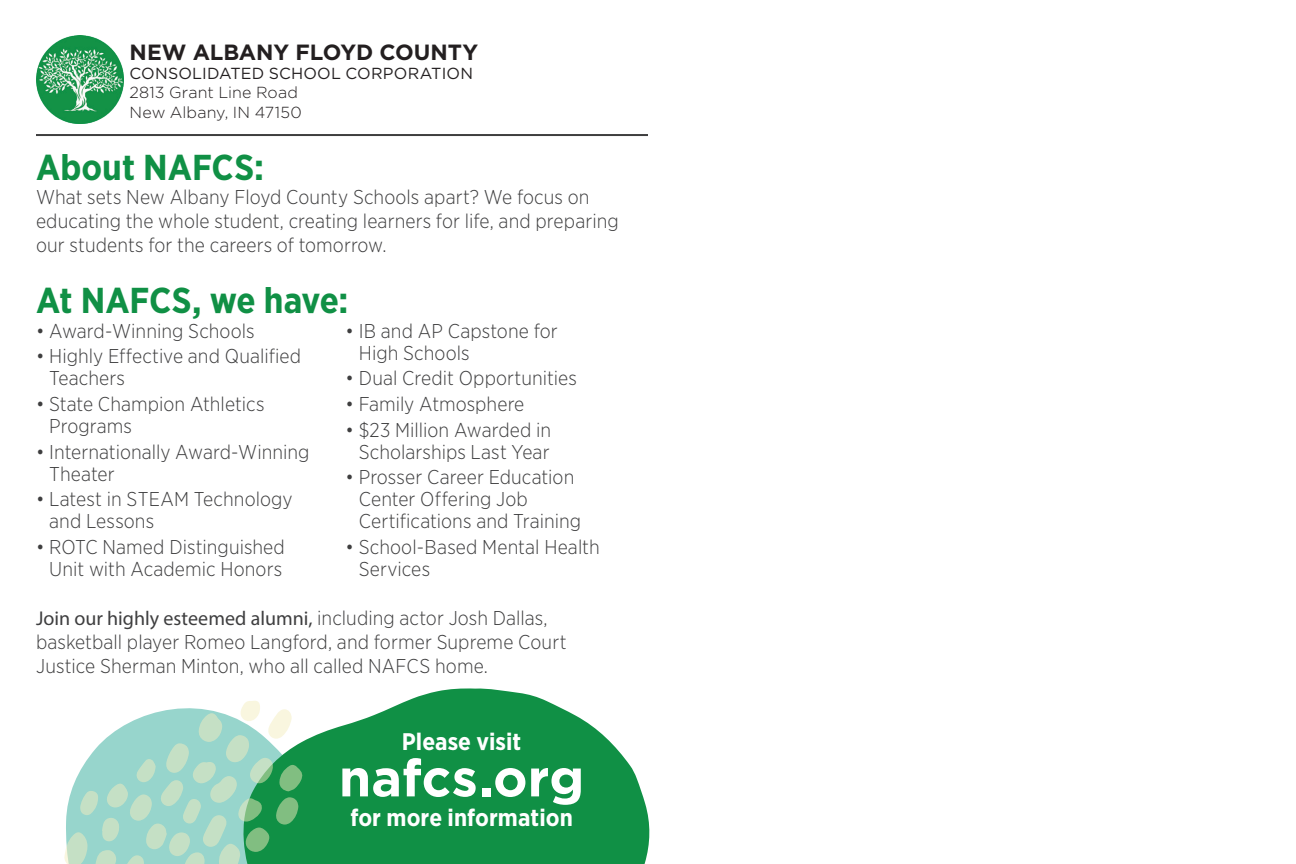
<style>
.page{position:relative;width:1296px;height:864px;background:#fff}
.page>*{position:absolute;margin:0;border:0;box-sizing:border-box;transform-origin:0 0}
.t1{font:700 52px "Gotham";color:#fff}
.t2{font:700 36px "Gotham Narrow";color:#109045}
.t3{font:700 24px "Gotham Narrow";color:#fff}
.t4{font:700 22px "Gotham";letter-spacing:-.005em;color:#231f20}
.t5{font:300 20px/22px "Gotham Narrow";letter-spacing:.005em;color:#3e3e3f}
.t6{font:300 16px "Gotham";letter-spacing:.01em;color:#231f20}
.t7{font:16px "Gotham";letter-spacing:.015em;color:#231f20}
.s1{font-family:"Myriad Pro";font-weight:400}
</style>
<div class="page">
<hr style="left:36px;top:134px;width:612px;height:2px;background:#3e3e3f">
<img style="left:36px;top:36px;width:88px;height:88px">
<svg style="left:304px;top:688px;width:346px;height:176px;fill:#109045"></svg>
<svg style="left:64px;top:701px;width:240px;height:163px"></svg>
<p class="t4" style="left:130px;top:38px;width:350px">NEW ALBANY FLOYD COUNTY</p>
<p class="t7" style="left:130px;top:63px;width:345px">CONSOLIDATED SCHOOL CORPORATION</p>
<p class="t6" style="left:130px;top:83px;width:170px">2813 Grant Line Road</p>
<p class="t6" style="left:130px;top:102px;width:174px">New Albany, IN 47150</p>
<p class="t2" style="left:36px;top:144px;width:230px">About NAFCS:</p>
<p class="t5" style="left:36px;top:185px;width:584px;line-height:24px">What sets New Albany Floyd County Schools apart? We focus on educating the whole student, creating learners for life, and preparing our students for the careers of tomorrow.</p>
<p class="t2" style="left:36px;top:277px;width:314px">At NAFCS, we have:</p>
<p class="t5" style="left:36px;top:319px;width:220px">• Award-Winning Schools</p>
<p class="t5" style="left:49px;top:345px;width:254px;text-indent:-13px">• Highly Effective and Qualified<br>Teachers</p>
<p class="t5" style="left:49px;top:392px;width:217px;text-indent:-13px">• State Champion Athletics<br>Programs</p>
<p class="t5" style="left:49px;top:440px;width:262px;text-indent:-13px">• Internationally Award-Winning<br>Theater</p>
<p class="t5" style="left:49px;top:488px;width:245px;text-indent:-13px">• Latest in STEAM Technology and Lessons</p>
<p class="t5" style="left:36px;top:535px;width:250px;text-align:center">• ROTC Named Distinguished<br>Unit with Academic Honors</p>
<p class="t5" style="left:359px;top:319px;width:200px;text-indent:-13px">• IB and AP Capstone for<br>High Schools</p>
<p class="t5" style="left:346px;top:367px;width:233px">• Dual Credit Opportunities</p>
<p class="t5" style="left:346px;top:392px;width:180px">• Family Atmosphere</p>
<p class="t5" style="left:346px;top:418px;width:207px;text-align:center">• $23 Million Awarded in<br>Scholarships Last Year</p>
<p class="t5" style="left:359px;top:466px;width:224px;text-indent:-13px">• Prosser Career Education<br>Center Offering Job<br>Certifications and Training</p>
<p class="t5" style="left:359px;top:535px;width:242px;text-indent:-13px">• School-Based Mental Health<br>Services</p>
<p class="t5" style="left:36px;top:606px;width:532px;line-height:24px"><span class="s1">Join our highly esteemed alumni,</span> including actor Josh Dallas, basketball player Romeo Langford, and former Supreme Court<br>Justice Sherman Minton, who all called NAFCS home.</p>
<p class="t3" style="left:402px;top:727px;width:121px">Please visit</p>
<p class="t1" style="left:339px;top:744px;width:247px">nafcs.org</p>
<p class="t3" style="left:350px;top:803px;width:224px">for more information</p>
</div>
